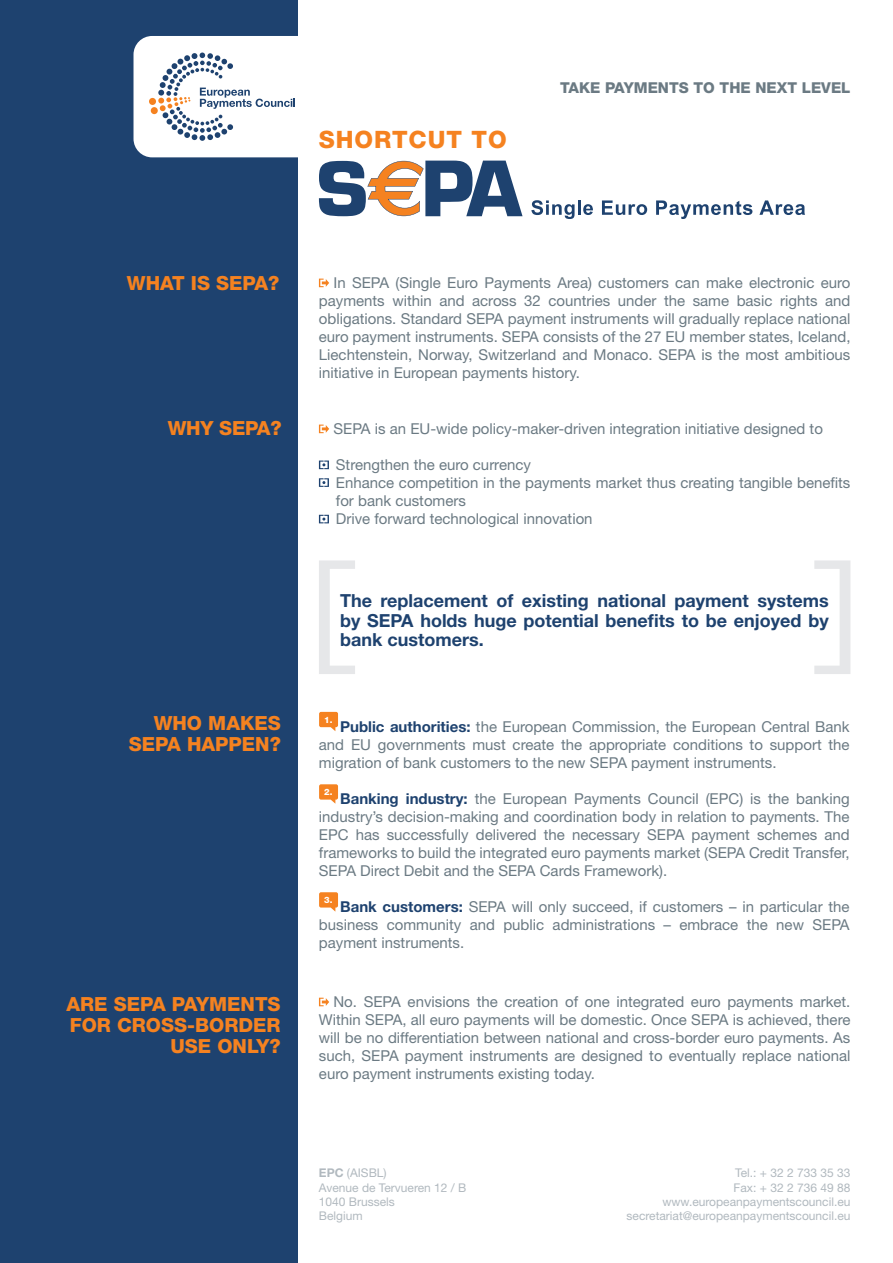
<style>
.page{position:relative;width:893px;height:1263px;background:#fff}
.page>*{position:absolute;margin:0;border:0;box-sizing:border-box;transform-origin:0 0}
.t1{font:800 24px "Helvetica Neue";letter-spacing:.04em;color:#f58220}
.t2{font:800 19.5px/21px "Helvetica Neue";color:#f58220;text-align:right}
.t3{font:700 18px/19.5px "Helvetica Neue";color:#1e426f;text-align:justify}
.t4{font:15px/18px "Helvetica Neue";color:#6b7a83;text-align:justify}
.t5{font:800 15px "Helvetica Neue";color:#6b7a83}
.t6{font:12px/14.4px "Helvetica Neue";color:#b1b9bf}
.t7{font:800 8.7px "Helvetica Neue";color:#fff}
.s1{font-weight:700;color:#1e426f}
.s2{font-weight:700}
.s3{color:#fff}
</style>
<div class="page">
<div style="left:0;top:0;width:298px;height:1263px;background:#1e426f"></div>
<svg style="left:319px;top:712px;width:19px;height:19px"></svg>
<svg style="left:319px;top:784px;width:19px;height:20px"></svg>
<svg style="left:319px;top:892px;width:19px;height:20px"></svg>
<svg style="left:319px;top:279px;width:10px;height:8px"></svg>
<svg style="left:319px;top:425px;width:10px;height:8px"></svg>
<svg style="left:319px;top:460px;width:10px;height:9px"></svg>
<svg style="left:319px;top:478px;width:10px;height:9px"></svg>
<svg style="left:319px;top:515px;width:10px;height:8px"></svg>
<svg style="left:531px;top:200px;width:44px;height:19px"></svg>
<hr style="left:578px;top:200px;width:3px;height:15px;background:#1e426f">
<svg style="left:583px;top:204px;width:10px;height:11px"></svg>
<svg style="left:602px;top:200px;width:45px;height:15px"></svg>
<svg style="left:656px;top:200px;width:96px;height:19px"></svg>
<svg style="left:759px;top:200px;width:46px;height:15px"></svg>
<svg style="left:319px;top:161px;width:203px;height:55px"></svg>
<svg style="left:319px;top:560px;width:36px;height:114px"></svg>
<svg style="left:814px;top:560px;width:36px;height:114px"></svg>
<svg style="left:134px;top:36px;width:164px;height:121px;background:#eaecef"></svg>
<svg style="left:319px;top:998px;width:10px;height:8px"></svg>
<h1 class="t1" style="left:319px;top:125px;width:189px">SHORTCUT TO</h1>
<p class="t5" style="left:560px;top:79px;width:292px">TAKE PAYMENTS TO THE NEXT LEVEL</p>
<h2 class="t2" style="left:127px;top:272px;width:154px">WHAT IS SEPA?</h2>
<p class="t4" style="left:319px;top:274px;width:533px;text-indent:15px">In SEPA (Single Euro Payments Area) customers can make electronic euro payments within and across 32 countries under the same basic rights and obligations. Standard SEPA payment instruments will gradually replace national euro payment instruments. SEPA consists of the 27 EU member states, Iceland, Liechtenstein, Norway, Switzerland and Monaco. SEPA is the most ambitious initiative in European payments history.</p>
<h2 class="t2" style="left:168px;top:418px;width:116px">WHY SEPA?</h2>
<p class="t4" style="left:333px;top:419px;width:491px">SEPA is an EU-wide policy-maker-driven integration initiative designed to</p>
<p class="t4" style="left:336px;top:455px;width:516px;text-align:left">Strengthen the euro currency<br>Enhance competition in the payments market thus creating tangible benefits for bank customers<br>Drive forward technological innovation</p>
<p class="t3" style="left:340px;top:591px;width:490px">The replacement of existing national payment systems by SEPA holds huge potential benefits to be enjoyed by bank customers.</p>
<h2 class="t2" style="left:129px;top:713px;width:154px">WHO MAKES<br>SEPA HAPPEN?</h2>
<p class="t7" style="left:324px;top:714px;width:10px">1.</p>
<p class="t4" style="left:319px;top:717px;width:532px;text-indent:21px"><span class="s1">Public authorities:</span> the European Commission, the European Central Bank and EU governments must create the appropriate conditions to support the migration of bank customers to the new SEPA payment instruments.</p>
<p class="t4" style="left:319px;top:789px;width:532px;text-indent:21px"><span class="s1">Banking industry:</span> the European Payments Council (EPC) is the banking industry’s decision-making and coordination body in relation to payments. The EPC has successfully delivered the necessary SEPA payment schemes and frameworks to build the integrated euro payments market (SEPA Credit Transfer, SEPA Direct Debit and the SEPA Cards Framework).</p>
<p class="t4" style="left:319px;top:897px;width:532px;text-indent:21px"><span class="s1">Bank customers:</span> SEPA will only succeed, if customers – in particular the business community and public administrations – embrace the new SEPA payment instruments.</p>
<p class="t7" style="left:324px;top:787px;width:10px">2.</p>
<p class="t7" style="left:324px;top:895px;width:10px">3.</p>
<h2 class="t2" style="left:66px;top:994px;width:216px">ARE SEPA PAYMENTS<br>FOR CROSS-BORDER<br>USE ONLY?</h2>
<p class="t4" style="left:319px;top:992px;width:533px;text-indent:15px">No. SEPA envisions the creation of one integrated euro payments market.<br>Within SEPA, all euro payments will be domestic. Once SEPA is achieved, there will be no differentiation between national and cross-border euro payments. As such, SEPA payment instruments are designed to eventually replace national euro payment instruments existing today.</p>
<p class="t6" style="left:319px;top:1165px;width:149px"><span class="s2">EPC</span> (AISBL)<br>Avenue de Tervueren 12 / B<br>1040 Brussels<br>Belgium</p>
<p class="t6" style="left:627px;top:1165px;width:225px;text-align:right"><span class="s3">Te</span>Tel.: + 32 2 733 35 33<br>Fax: + 32 2 736 49 88 www.europeanpaymentscouncil.eu secretariat@europeanpaymentscouncil.eu</p>
</div>
